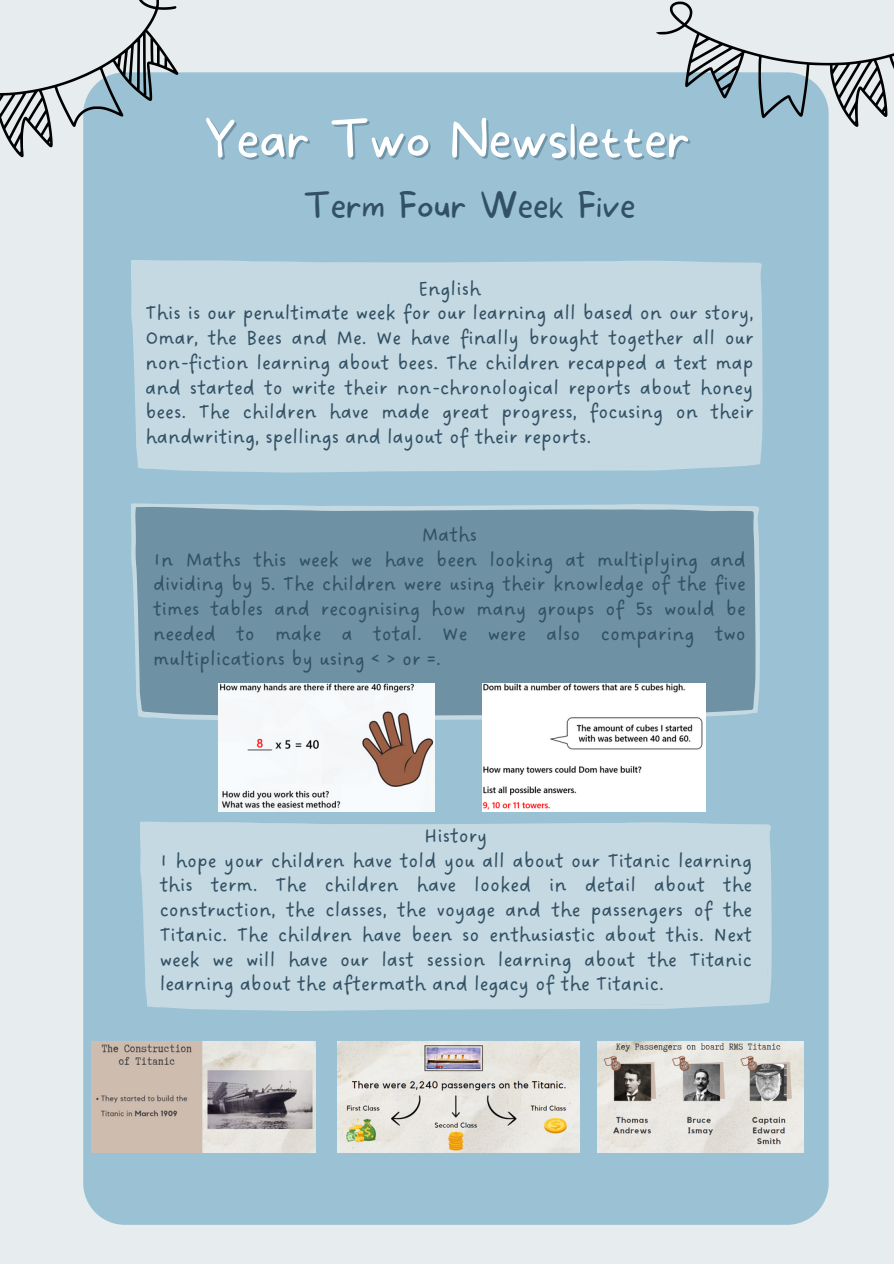
<style>
.page{position:relative;width:894px;height:1264px;background:#fff}
.page>*{position:absolute;margin:0;border:0;box-sizing:border-box;transform-origin:0 0}
.t1{font:100 50.25px "More Sugar";color:#fff}
.t2{font:100 34.2px "More Sugar";color:#335164}
.t3{font:21px/24.8px "DO Sans Regular";color:#335164;text-align:justify}
</style>
<div class="page">
<div style="left:0;top:0;width:893px;height:1263px;background:#e7ecee"></div>
<div style="left:83px;top:72px;width:745px;height:1152px;background:#9ac2d4"></div>
<div style="left:131px;top:260px;width:631px;height:212px;background:#c4d9e2"></div>
<svg style="left:656px;top:1px;width:237px;height:126px"></svg>
<svg style="left:0;top:0;width:178px;height:157px"></svg>
<svg style="left:131px;top:503px;width:628px;height:218px;fill:#6e91a4"></svg>
<div style="left:140px;top:821px;width:631px;height:189px;background:#c4d9e2"></div>
<img style="left:218px;top:683px;width:216px;height:128px">
<img style="left:482px;top:683px;width:223px;height:128px">
<img style="left:597px;top:1041px;width:206px;height:111px">
<img style="left:337px;top:1041px;width:242px;height:111px">
<img style="left:91px;top:1041px;width:224px;height:111px">
<p class="t1" style="left:204px;top:110px;width:487px">Year Two Newsletter</p>
<p class="t2" style="left:303px;top:185px;width:334px">Term Four Week Five</p>
<p class="t3" style="left:418px;top:277px;width:64px">English</p>
<p class="t3" style="left:145px;top:302px;width:609px">This is our penultimate week for our learning all based on our story, Omar, the Bees and Me. We have finally brought together all our non-fiction learning about bees. The children recapped a text map and started to write their non-chronological reports about honey bees. The children have made great progress, focusing on their handwriting, spellings and layout of their reports.</p>
<p class="t3" style="left:421px;top:523px;width:57px">Maths</p>
<p class="t3" style="left:153px;top:548px;width:594px">In Maths this week we have been looking at multiplying and dividing by 5. The children were using their knowledge of the five times tables and recognising how many groups of 5s would be needed to make a total. We were also comparing two multiplications by using &lt; &gt; or =.</p>
<p class="t3" style="left:424px;top:824px;width:65px">History</p>
<p class="t3" style="left:160px;top:849px;width:594px">I hope your children have told you all about our Titanic learning this term. The children have looked in detail about the construction, the classes, the voyage and the passengers of the Titanic. The children have been so enthusiastic about this. Next week we will have our last session learning about the Titanic learning about the aftermath and legacy of the Titanic.</p>
</div>
